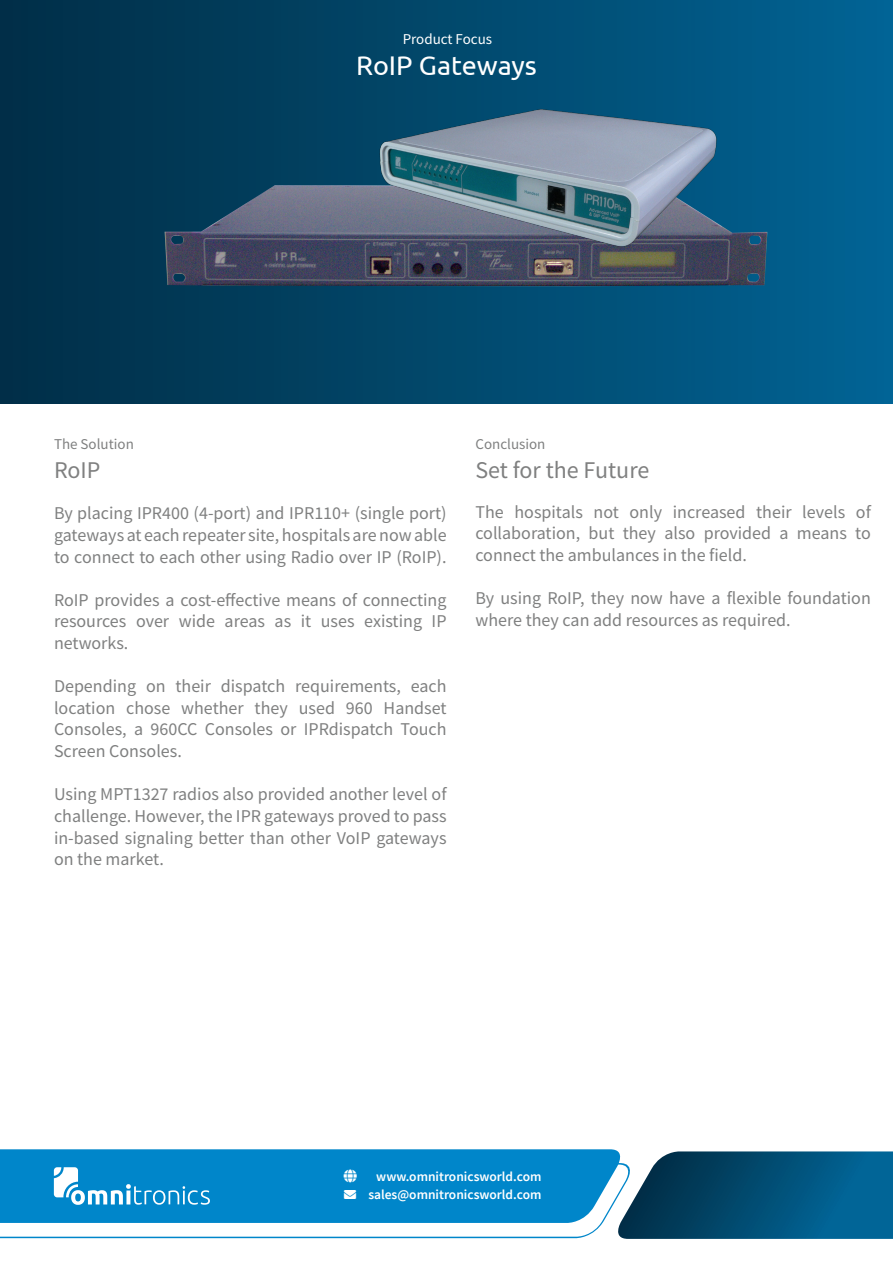
<style>
.page{position:relative;width:893px;height:1263px;background:#fff}
.page>*{position:absolute;margin:0;border:0;box-sizing:border-box;transform-origin:0 0}
.t1{font:27px "Ubuntu";color:#fff}
.t2{font:24px "Source Sans Pro";color:#7f8080}
.t3{font:18px/21.6px "Source Sans Pro";color:#7f8080;text-align:justify}
.t4{font:15px "Source Sans Pro";color:#7f8080}
.t5{font:15px "Source Sans Pro";color:#fff}
.t6{font:600 13.5px "Source Sans Pro";color:#fff}
</style>
<div class="page">
<div style="left:0;top:0;width:893px;height:403px;background:linear-gradient(to right,#012d45,#016394)"></div>
<img style="left:155px;top:160px;width:621px;height:147px">
<img style="left:372px;top:103px;width:355px;height:144px">
<svg style="left:0;top:1223px;width:603px;height:16px"></svg>
<div style="left:0;top:1149px;width:617px;height:74px;background:#0086ca"></div>
<svg style="left:54px;top:1167px;width:156px;height:38px"></svg>
<svg style="left:611px;top:1151px;width:282px;height:88px;background:#195f82"></svg>
<svg style="left:344px;top:1170px;width:13px;height:13px"></svg>
<svg style="left:344px;top:1190px;width:12px;height:9px"></svg>
<p class="t5" style="left:403px;top:29px;width:91px">Product Focus</p>
<p class="t1" style="left:356px;top:49px;width:182px">RoIP Gateways</p>
<p class="t4" style="left:54px;top:435px;width:81px">The Solution</p>
<p class="t2" style="left:54px;top:455px;width:48px">RoIP</p>
<p class="t3" style="left:54px;top:503px;width:394px">By placing IPR400 (4-port) and IPR110+ (single port) gateways at each repeater site, hospitals are now able to connect to each other using Radio over IP (RoIP).</p>
<p class="t3" style="left:54px;top:589px;width:394px">RoIP provides a cost-effective means of connecting resources over wide areas as it uses existing IP networks.</p>
<p class="t3" style="left:54px;top:675px;width:394px">Depending on their dispatch requirements, each location chose whether they used 960 Handset Consoles, a 960CC Consoles or IPRdispatch Touch Screen Consoles.</p>
<p class="t3" style="left:54px;top:783px;width:394px">Using MPT1327 radios also provided another level of challenge. However, the IPR gateways proved to pass in-based signaling better than other VoIP gateways on the market.</p>
<p class="t4" style="left:475px;top:435px;width:72px">Conclusion</p>
<p class="t2" style="left:475px;top:455px;width:175px">Set for the Future</p>
<p class="t3" style="left:475px;top:501px;width:397px">The hospitals not only increased their levels of collaboration, but they also provided a means to connect the ambulances in the field.</p>
<p class="t3" style="left:475px;top:587px;width:397px">By using RoIP, they now have a flexible foundation where they can add resources as required.</p>
<p class="t6" style="left:376px;top:1167px;width:167px">www.omnitronicsworld.com</p>
<p class="t6" style="left:368px;top:1185px;width:175px">sales@omnitronicsworld.com</p>
</div>
